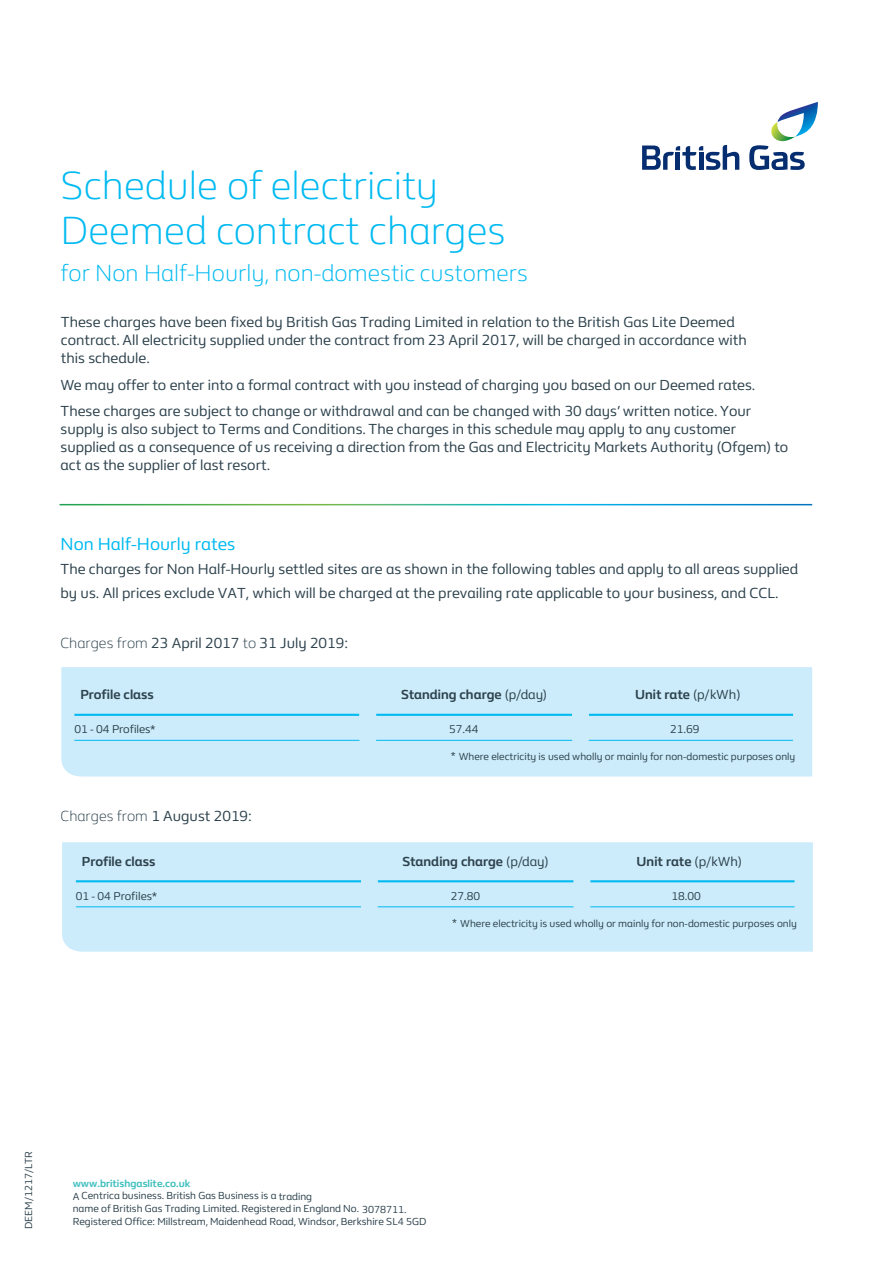
<style>
.page{position:relative;width:893px;height:1263px;background:#fff}
.page>*{position:absolute;margin:0;border:0;box-sizing:border-box;transform-origin:0 0}
.BGB_Heading{font:300 40.5px/45px "BG Flame";color:#00baf1}
.BGB_Heading-2{font:300 24px "BG Flame";color:#00baf1}
.BGB_Body{font:18px "BG Flame";color:#00baf1}
.BGB_Body-2{font:15px/18px "BG Flame";color:#2d424d}
.BGB_Table_Header{font:700 13.5px "BG Flame";color:#2d424d}
.BGB_Table_Copy{font:11.7px "BG Flame";color:#2d424d}
.BGB_Registered___Let{font:10.5px/12.6px "BG Flame";color:#2d424d}
.BGB_Body-3{font:10.5px "BG Flame";color:#2d424d}
.s1{font-weight:300}
.s2{font-weight:400}
.s3{font-weight:700;color:#40bfbf}
</style>
<div class="page">
<div style="left:61px;top:667px;width:751px;height:109px;background:#cdecfb"></div>
<hr style="left:74px;top:714px;width:286px;height:2px;background:#00baf1">
<hr style="left:376px;top:714px;width:196px;height:2px;background:#00baf1">
<hr style="left:589px;top:714px;width:204px;height:2px;background:#00baf1">
<hr style="left:74px;top:740px;width:286px;height:1px;background:#00baf1">
<hr style="left:376px;top:740px;width:196px;height:1px;background:#00baf1">
<hr style="left:589px;top:740px;width:204px;height:1px;background:#00baf1">
<div style="left:363px;top:681px;width:9px;height:22px;background:#cdecfb"></div>
<div style="left:576px;top:681px;width:9px;height:22px;background:#cdecfb"></div>
<div style="left:788px;top:681px;width:9px;height:22px;background:#cdecfb"></div>
<div style="left:360px;top:715px;width:16px;height:25px;background:#cdecfb"></div>
<div style="left:572px;top:715px;width:17px;height:25px;background:#cdecfb"></div>
<div style="left:360px;top:700px;width:16px;height:25px;background:#cdecfb"></div>
<div style="left:572px;top:700px;width:17px;height:25px;background:#cdecfb"></div>
<svg style="left:642px;top:145px;width:97px;height:25px"></svg>
<svg style="left:749px;top:102px;width:69px;height:68px"></svg>
<div style="left:62px;top:842px;width:751px;height:110px;background:#cdecfb"></div>
<hr style="left:76px;top:880px;width:285px;height:2px;background:#00baf1">
<hr style="left:378px;top:880px;width:196px;height:2px;background:#00baf1">
<hr style="left:590px;top:880px;width:204px;height:2px;background:#00baf1">
<hr style="left:76px;top:906px;width:285px;height:1px;background:#00baf1">
<hr style="left:378px;top:906px;width:196px;height:1px;background:#00baf1">
<hr style="left:590px;top:906px;width:204px;height:1px;background:#00baf1">
<div style="left:365px;top:848px;width:9px;height:21px;background:#cdecfb"></div>
<div style="left:577px;top:848px;width:9px;height:21px;background:#cdecfb"></div>
<div style="left:790px;top:848px;width:9px;height:21px;background:#cdecfb"></div>
<div style="left:361px;top:869px;width:17px;height:26px;background:#cdecfb"></div>
<div style="left:574px;top:869px;width:16px;height:26px;background:#cdecfb"></div>
<div style="left:361px;top:881px;width:17px;height:26px;background:#cdecfb"></div>
<div style="left:574px;top:881px;width:16px;height:26px;background:#cdecfb"></div>
<p class="BGB_Heading" style="left:61px;top:161px;width:447px">Schedule of electricity<br>Deemed contract charges</p>
<p class="BGB_Heading-2" style="left:61px;top:257px;width:469px">for Non Half-Hourly, non-domestic customers</p>
<p class="BGB_Body-2" style="left:61px;top:312px;width:687px">These charges have been fixed by British Gas Trading Limited in relation to the British Gas Lite Deemed contract. All electricity supplied under the contract from 23 April 2017, will be charged in accordance with this schedule.</p>
<p class="BGB_Body-2" style="left:61px;top:375px;width:696px">We may offer to enter into a formal contract with you instead of charging you based on our Deemed rates.</p>
<p class="BGB_Body-2" style="left:61px;top:401px;width:729px">These charges are subject to change or withdrawal and can be changed with 30 days’ written notice. Your supply is also subject to Terms and Conditions. The charges in this schedule may apply to any customer supplied as a consequence of us receiving a direction from the Gas and Electricity Markets Authority (Ofgem) to act as the supplier of last resort.</p>
<p class="BGB_Body" style="left:61px;top:532px;width:176px">Non Half-Hourly rates</p>
<p class="BGB_Body-2" style="left:61px;top:557px;width:739px;line-height:23.2px">The charges for Non Half-Hourly settled sites are as shown in the following tables and apply to all areas supplied by us. All prices exclude VAT, which will be charged at the prevailing rate applicable to your business, and CCL.</p>
<p class="BGB_Body-2" style="left:60px;top:634px;width:289px"><span class="s1">Charges from</span> 23 April 2017 <span class="s1">to</span> 31 July 2019:</p>
<p class="BGB_Table_Header" style="left:80px;top:686px;width:75px">Profile class</p>
<p class="BGB_Table_Header" style="left:401px;top:686px;width:148px">Standing charge <span class="s2">(p/day)</span></p>
<p class="BGB_Table_Header" style="left:635px;top:686px;width:107px">Unit rate <span class="s2">(p/kWh)</span></p>
<p class="BGB_Table_Copy" style="left:74px;top:721px;width:83px">01 - 04 Profiles*</p>
<p class="BGB_Table_Copy" style="left:449px;top:721px;width:31px">57.44</p>
<p class="BGB_Table_Copy" style="left:670px;top:721px;width:31px">21.69</p>
<p class="BGB_Body-3" style="left:451px;top:750px;width:346px">* Where electricity is used wholly or mainly for non-domestic purposes only</p>
<p class="BGB_Body-2" style="left:61px;top:806px;width:193px"><span class="s1">Charges from</span> 1 August 2019:</p>
<p class="BGB_Table_Header" style="left:82px;top:852px;width:75px">Profile class</p>
<p class="BGB_Table_Header" style="left:403px;top:852px;width:148px">Standing charge <span class="s2">(p/day)</span></p>
<p class="BGB_Table_Header" style="left:637px;top:852px;width:107px">Unit rate <span class="s2">(p/kWh)</span></p>
<p class="BGB_Table_Copy" style="left:76px;top:888px;width:83px">01 - 04 Profiles*</p>
<p class="BGB_Table_Copy" style="left:451px;top:888px;width:31px">27.80</p>
<p class="BGB_Table_Copy" style="left:671px;top:888px;width:31px">18.00</p>
<p class="BGB_Registered___Let" style="left:452px;top:916px;width:346px">* Where electricity is used wholly or mainly for non-domestic purposes only</p>
<p class="BGB_Registered___Let" style="left:22px;top:1229px;width:80px;rotate:-90deg">DEEM/1217/LTR</p>
<p class="BGB_Registered___Let" style="left:73px;top:1176px;width:355px"><span class="s3">www.britishgaslite.co.uk<br></span>A Centrica business. British Gas Business is a trading<br>name of British Gas Trading Limited. Registered in England No. 3078711.<br>Registered Office: Millstream, Maidenhead Road, Windsor, Berkshire SL4 5GD</p>
</div>
